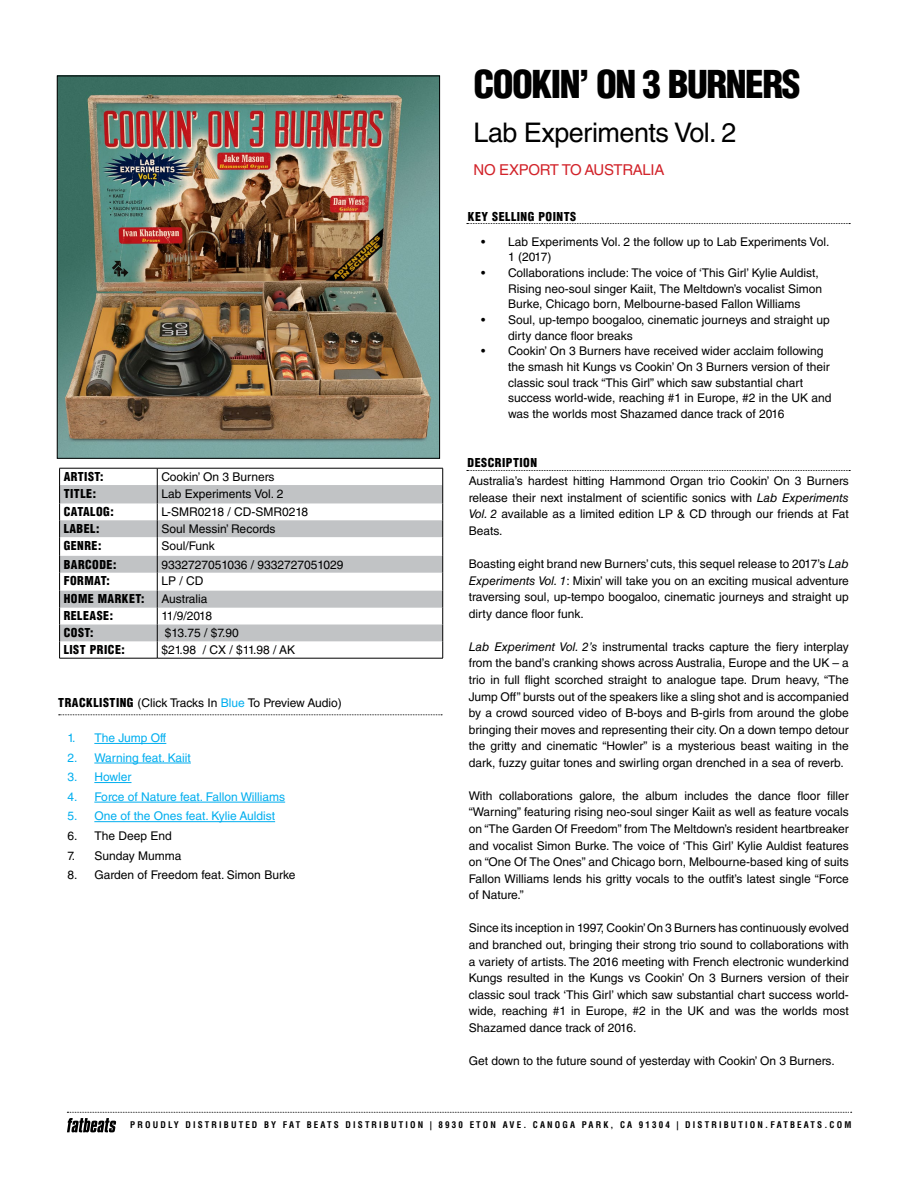
<style>
.page{position:relative;width:918px;height:1188px;background:#fff}
.page>*{position:absolute;margin:0;border:0;box-sizing:border-box;transform-origin:0 0}
.t1{font:900 condensed 37.5px "Helvetica LT Std";letter-spacing:-.04em;color:#000}
.t2{font:27px "Helvetica LT Std";letter-spacing:-.02em;color:#000}
.t3{font:15px "Helvetica LT Std";letter-spacing:-.02em;color:#d2232a}
.t4{font:12px/16.5px "Helvetica LT Std";color:#000;text-align:justify}
.t5{font:900 condensed 12px "Helvetica LT Std";letter-spacing:.04em;color:#000}
.t6{font:12px "Helvetica LT Std";color:#00aeef}
.t7{font:700 condensed 9px "Helvetica LT Std";letter-spacing:.24em;color:#000}
.s1{font-weight:900;font-stretch:condensed}
.s2{color:#00aeef}
.s3{font-style:italic}
</style>
<div class="page">
<svg style="left:467px;top:223px;width:383px;height:1px"></svg>
<hr style="left:94px;top:743px;width:72px;height:1px;background:#00aeef">
<hr style="left:94px;top:763px;width:97px;height:1px;background:#00aeef">
<hr style="left:94px;top:782px;width:38px;height:1px;background:#00aeef">
<hr style="left:94px;top:802px;width:191px;height:1px;background:#00aeef">
<hr style="left:94px;top:821px;width:181px;height:1px;background:#00aeef">
<svg style="left:59px;top:714px;width:383px;height:1px"></svg>
<svg style="left:60px;top:469px;width:382px;height:189px"></svg>
<svg style="left:60px;top:485px;width:382px;height:156px;fill:#c1c3c5"></svg>
<hr style="left:59px;top:468px;width:98px;height:1px;background:#000">
<hr style="left:157px;top:468px;width:286px;height:1px;background:#000">
<svg style="left:59px;top:468px;width:1px;height:190px"></svg>
<svg style="left:442px;top:468px;width:1px;height:190px"></svg>
<hr style="left:59px;top:658px;width:98px;height:1px;background:#000">
<hr style="left:157px;top:658px;width:286px;height:1px;background:#000">
<svg style="left:157px;top:468px;width:1px;height:190px"></svg>
<img style="left:59px;top:78px;width:379px;height:379px">
<div style="left:57px;top:76px;width:383px;height:383px;border:1px solid #000"></div>
<svg style="left:67px;top:1112px;width:785px;height:20px"></svg>
<svg style="left:467px;top:470px;width:383px;height:1px"></svg>
<h1 class="t1" style="left:474px;top:60px;width:328px">COOKIN’ ON 3 BURNERS</h1>
<h2 class="t2" style="left:474px;top:117px;width:265px">Lab Experiments Vol. 2</h2>
<p class="t3" style="left:474px;top:161px;width:192px">NO EXPORT TO AUSTRALIA</p>
<p class="t5" style="left:468px;top:209px;width:110px">KEY SELLING POINTS</p>
<p class="t4" style="left:508px;top:233px;width:323px;line-height:15.8px;text-indent:-27px">• Lab Experiments Vol. 2 the follow up to Lab Experiments Vol.<br>1 (2017)</p>
<p class="t4" style="left:508px;top:265px;width:316px;line-height:15.8px;text-align:left;text-indent:-27px">• Collaborations include: The voice of ‘This Girl’ Kylie Auldist,<br>Rising neo-soul singer Kaiit, The Meltdown’s vocalist Simon<br>Burke, Chicago born, Melbourne-based Fallon Williams</p>
<p class="t4" style="left:508px;top:312px;width:323px;line-height:15.8px;text-indent:-27px">• Soul, up-tempo boogaloo, cinematic journeys and straight up dirty dance floor breaks</p>
<p class="t4" style="left:508px;top:343px;width:325px;line-height:15.8px;text-align:left;text-indent:-27px">• Cookin’ On 3 Burners have received wider acclaim following the smash hit Kungs vs Cookin’ On 3 Burners version of their classic soul track “This Girl” which saw substantial chart success world-wide, reaching #1 in Europe, #2 in the UK and was the worlds most Shazamed dance track of 2016</p>
<p class="t5" style="left:64px;top:469px;width:41px">ARTIST:</p>
<p class="t4" style="left:161px;top:468px;width:115px">Cookin’ On 3 Burners</p>
<p class="t5" style="left:64px;top:486px;width:34px">TITLE:</p>
<p class="t4" style="left:161px;top:485px;width:123px">Lab Experiments Vol. 2</p>
<p class="t5" style="left:64px;top:504px;width:52px">CATALOG:</p>
<p class="t4" style="left:161px;top:504px;width:148px">L-SMR0218 / CD-SMR0218</p>
<p class="t5" style="left:64px;top:521px;width:37px">LABEL:</p>
<p class="t4" style="left:161px;top:521px;width:116px">Soul Messin’ Records</p>
<p class="t5" style="left:64px;top:538px;width:39px">GENRE:</p>
<p class="t4" style="left:161px;top:537px;width:55px">Soul/Funk</p>
<p class="t5" style="left:64px;top:557px;width:54px">BARCODE:</p>
<p class="t4" style="left:161px;top:556px;width:184px">9332727051036 / 9332727051029</p>
<p class="t5" style="left:64px;top:573px;width:48px">FORMAT:</p>
<p class="t4" style="left:161px;top:573px;width:44px">LP / CD</p>
<p class="t5" style="left:64px;top:591px;width:82px">HOME MARKET:</p>
<p class="t4" style="left:161px;top:591px;width:48px">Australia</p>
<p class="t5" style="left:64px;top:608px;width:51px">RELEASE:</p>
<p class="t4" style="left:161px;top:608px;width:52px">11/9/2018</p>
<p class="t5" style="left:64px;top:625px;width:31px">COST:</p>
<p class="t4" style="left:165px;top:625px;width:75px">$13.75 / $7.90</p>
<p class="t5" style="left:64px;top:642px;width:63px">LIST PRICE:</p>
<p class="t4" style="left:161px;top:642px;width:135px">$21.98 / CX / $11.98 / AK</p>
<p class="t4" style="left:58px;top:694px;width:285px"><span class="s1">TRACKLISTING</span> (Click Tracks In <span class="s2">Blue</span> To Preview Audio)</p>
<p class="t6" style="left:67px;top:731px;width:100px">1. The Jump Off</p>
<p class="t6" style="left:67px;top:751px;width:125px">2. Warning feat. Kaiit</p>
<p class="t6" style="left:67px;top:770px;width:66px">3. Howler</p>
<p class="t6" style="left:67px;top:790px;width:219px">4. Force of Nature feat. Fallon Williams</p>
<p class="t6" style="left:67px;top:809px;width:209px">5. One of the Ones feat. Kylie Auldist</p>
<p class="t4" style="left:67px;top:828px;width:106px">6. The Deep End</p>
<p class="t4" style="left:67px;top:847px;width:116px">7. Sunday Mumma</p>
<p class="t4" style="left:67px;top:867px;width:230px">8. Garden of Freedom feat. Simon Burke</p>
<p class="t5" style="left:468px;top:455px;width:71px">DESCRIPTION</p>
<p class="t4" style="left:469px;top:473px;width:382px">Australia’s hardest hitting Hammond Organ trio Cookin’ On 3 Burners release their next instalment of scientific sonics with <span class="s3">Lab Experiments Vol. 2</span> available as a limited edition LP &amp; CD through our friends at Fat Beats.</p>
<p class="t4" style="left:469px;top:556px;width:382px">Boasting eight brand new Burners’ cuts, this sequel release to 2017’s <span class="s3">Lab Experiments Vol. 1</span>: Mixin’ will take you on an exciting musical adventure traversing soul, up-tempo boogaloo, cinematic journeys and straight up dirty dance floor funk.</p>
<p class="t4" style="left:469px;top:638px;width:382px"><span class="s3">Lab Experiment Vol. 2’s</span> instrumental tracks capture the fiery interplay from the band’s cranking shows across Australia, Europe and the UK – a trio in full flight scorched straight to analogue tape. Drum heavy, “The Jump Off” bursts out of the speakers like a sling shot and is accompanied by a crowd sourced video of B-boys and B-girls from around the globe bringing their moves and representing their city. On a down tempo detour the gritty and cinematic “Howler” is a mysterious beast waiting in the dark, fuzzy guitar tones and swirling organ drenched in a sea of reverb.</p>
<p class="t4" style="left:469px;top:787px;width:382px">With collaborations galore, the album includes the dance floor filler “Warning” featuring rising neo-soul singer Kaiit as well as feature vocals on “The Garden Of Freedom” from The Meltdown’s resident heartbreaker and vocalist Simon Burke. The voice of ‘This Girl’ Kylie Auldist features on “One Of The Ones” and Chicago born, Melbourne-based king of suits Fallon Williams lends his gritty vocals to the outfit’s latest single “Force of Nature.”</p>
<p class="t4" style="left:469px;top:920px;width:382px">Since its inception in 1997, Cookin’ On 3 Burners has continuously evolved and branched out, bringing their strong trio sound to collaborations with a variety of artists. The 2016 meeting with French electronic wunderkind Kungs resulted in the Kungs vs Cookin’ On 3 Burners version of their classic soul track ‘This Girl’ which saw substantial chart success world&shy;wide, reaching #1 in Europe, #2 in the UK and was the worlds most Shazamed dance track of 2016.</p>
<p class="t4" style="left:469px;top:1052px;width:367px">Get down to the future sound of yesterday with Cookin’ On 3 Burners.</p>
<p class="t7" style="left:130px;top:1120px;width:723px">PROUDLY DISTRIBUTED BY FAT BEATS DISTRIBUTION | 8930 ETON AVE. CANOGA PARK, CA 91304 | DISTRIBUTION.FATBEATS.COM</p>
</div>
